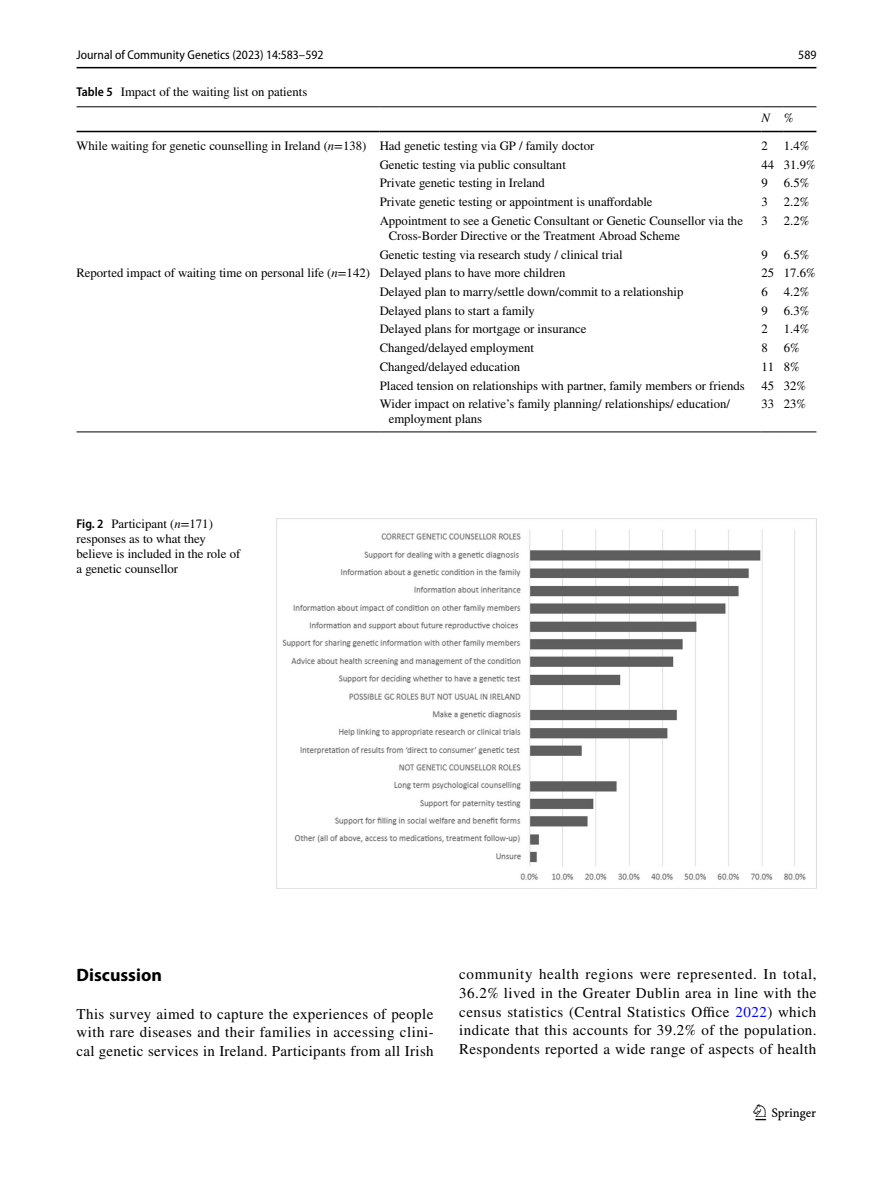
<style>
.page{position:relative;width:893px;height:1187px;background:#fff}
.page>*{position:absolute;margin:0;border:0;box-sizing:border-box;transform-origin:0 0}
.t1{font:22.5px "Springnew Regular 3";color:#000}
.t2{font:700 18px "Myriad Pro";color:#000}
.t3{font:15px/18.8px "STIX";letter-spacing:.025em;color:#000;text-align:justify}
.t4{font:12.75px/15px "STIX";color:#000}
.t5{font:semi-condensed 12.75px "Myriad Pro";color:#000}
.t6{font:italic 12.75px "STIX";color:#000}
.s1{font-family:"Myriad Pro";font-weight:600;font-stretch:semi-condensed}
.s2{font-style:italic}
.s3{color:#00f}
</style>
<div class="page">
<hr style="left:77px;top:67px;width:739px;height:1px;background:#000">
<hr style="left:77px;top:106px;width:303px;height:1px;background:#000">
<hr style="left:380px;top:106px;width:381px;height:1px;background:#000">
<hr style="left:77px;top:131px;width:303px;height:1px;background:#000">
<hr style="left:380px;top:131px;width:381px;height:1px;background:#000">
<svg style="left:761px;top:106px;width:23px;height:1px"></svg>
<svg style="left:761px;top:131px;width:23px;height:1px"></svg>
<hr style="left:784px;top:106px;width:32px;height:1px;background:#000">
<hr style="left:784px;top:131px;width:32px;height:1px;background:#000">
<hr style="left:77px;top:431px;width:303px;height:1px;background:#000">
<hr style="left:380px;top:431px;width:381px;height:1px;background:#000">
<svg style="left:761px;top:431px;width:23px;height:1px"></svg>
<hr style="left:784px;top:431px;width:32px;height:1px;background:#000">
<img style="left:276px;top:518px;width:540px;height:370px">
<p class="t5" style="left:77px;top:48px;width:248px">Journal of Community Genetics (2023) 14:583–592</p>
<p class="t5" style="left:798px;top:48px;width:20px">589</p>
<p class="t4" style="left:77px;top:85px;width:232px"><span class="s1">Table 5</span> Impact of the waiting list on patients</p>
<p class="t6" style="left:761px;top:109px;width:34px">N %</p>
<p class="t4" style="left:77px;top:139px;width:519px">While waiting for genetic counselling in Ireland (<span class="s2">n</span>=138) Had genetic testing via GP / family doctor</p>
<p class="t4" style="left:761px;top:139px;width:8px">2</p>
<p class="t4" style="left:784px;top:139px;width:27px">1.4%</p>
<p class="t4" style="left:380px;top:158px;width:188px">Genetic testing via public consultant</p>
<p class="t4" style="left:761px;top:158px;width:56px">44 31.9%</p>
<p class="t4" style="left:380px;top:176px;width:167px">Private genetic testing in Ireland</p>
<p class="t4" style="left:761px;top:176px;width:8px">9</p>
<p class="t4" style="left:784px;top:176px;width:27px">6.5%</p>
<p class="t4" style="left:380px;top:195px;width:274px">Private genetic testing or appointment is unaffordable</p>
<p class="t4" style="left:761px;top:195px;width:8px">3</p>
<p class="t4" style="left:784px;top:195px;width:27px">2.2%</p>
<p class="t4" style="left:389px;top:214px;width:356px;text-indent:-9px">Appointment to see a Genetic Consultant or Genetic Counsellor via the<br>Cross-Border Directive or the Treatment Abroad Scheme</p>
<p class="t4" style="left:761px;top:214px;width:8px">3</p>
<p class="t4" style="left:784px;top:214px;width:27px">2.2%</p>
<p class="t4" style="left:380px;top:247px;width:244px">Genetic testing via research study / clinical trial</p>
<p class="t4" style="left:761px;top:247px;width:8px">9</p>
<p class="t4" style="left:784px;top:247px;width:27px">6.5%</p>
<p class="t4" style="left:77px;top:266px;width:490px">Reported impact of waiting time on personal life (<span class="s2">n</span>=142) Delayed plans to have more children</p>
<p class="t4" style="left:761px;top:266px;width:56px">25 17.6%</p>
<p class="t4" style="left:380px;top:285px;width:305px">Delayed plan to marry/settle down/commit to a relationship</p>
<p class="t4" style="left:761px;top:285px;width:8px">6</p>
<p class="t4" style="left:784px;top:285px;width:27px">4.2%</p>
<p class="t4" style="left:380px;top:304px;width:157px">Delayed plans to start a family</p>
<p class="t4" style="left:761px;top:304px;width:8px">9</p>
<p class="t4" style="left:784px;top:304px;width:27px">6.3%</p>
<p class="t4" style="left:380px;top:322px;width:208px">Delayed plans for mortgage or insurance</p>
<p class="t4" style="left:761px;top:322px;width:8px">2</p>
<p class="t4" style="left:784px;top:322px;width:27px">1.4%</p>
<p class="t4" style="left:380px;top:341px;width:156px">Changed/delayed employment</p>
<p class="t4" style="left:761px;top:341px;width:8px">8</p>
<p class="t4" style="left:784px;top:341px;width:17px">6%</p>
<p class="t4" style="left:380px;top:360px;width:142px">Changed/delayed education</p>
<p class="t4" style="left:761px;top:360px;width:40px">11 8%</p>
<p class="t4" style="left:380px;top:378px;width:367px">Placed tension on relationships with partner, family members or friends</p>
<p class="t4" style="left:761px;top:378px;width:46px">45 32%</p>
<p class="t4" style="left:389px;top:397px;width:343px;text-indent:-9px">Wider impact on relative’s family planning/ relationships/ education/ employment plans</p>
<p class="t4" style="left:761px;top:397px;width:46px">33 23%</p>
<p class="t4" style="left:77px;top:517px;width:165px"><span class="s1">Fig. 2</span> Participant (<span class="s2">n</span>=171) responses as to what they believe is included in the role of a genetic counsellor</p>
<h2 class="t2" style="left:77px;top:963px;width:87px">Discussion</h2>
<p class="t3" style="left:77px;top:1005px;width:359px">This survey aimed to capture the experiences of people with rare diseases and their families in accessing clini&shy;cal genetic services in Ireland. Participants from all Irish</p>
<p class="t3" style="left:459px;top:965px;width:359px">community health regions were represented. In total, 36.2% lived in the Greater Dublin area in line with the census statistics (Central Statistics Office <span class="s3">2022</span>) which indicate that this accounts for 39.2% of the population.<br>Respondents reported a wide range of aspects of health</p>
<h1 class="t1" style="left:755px;top:1104px;width:62px">1 3</h1>
</div>
